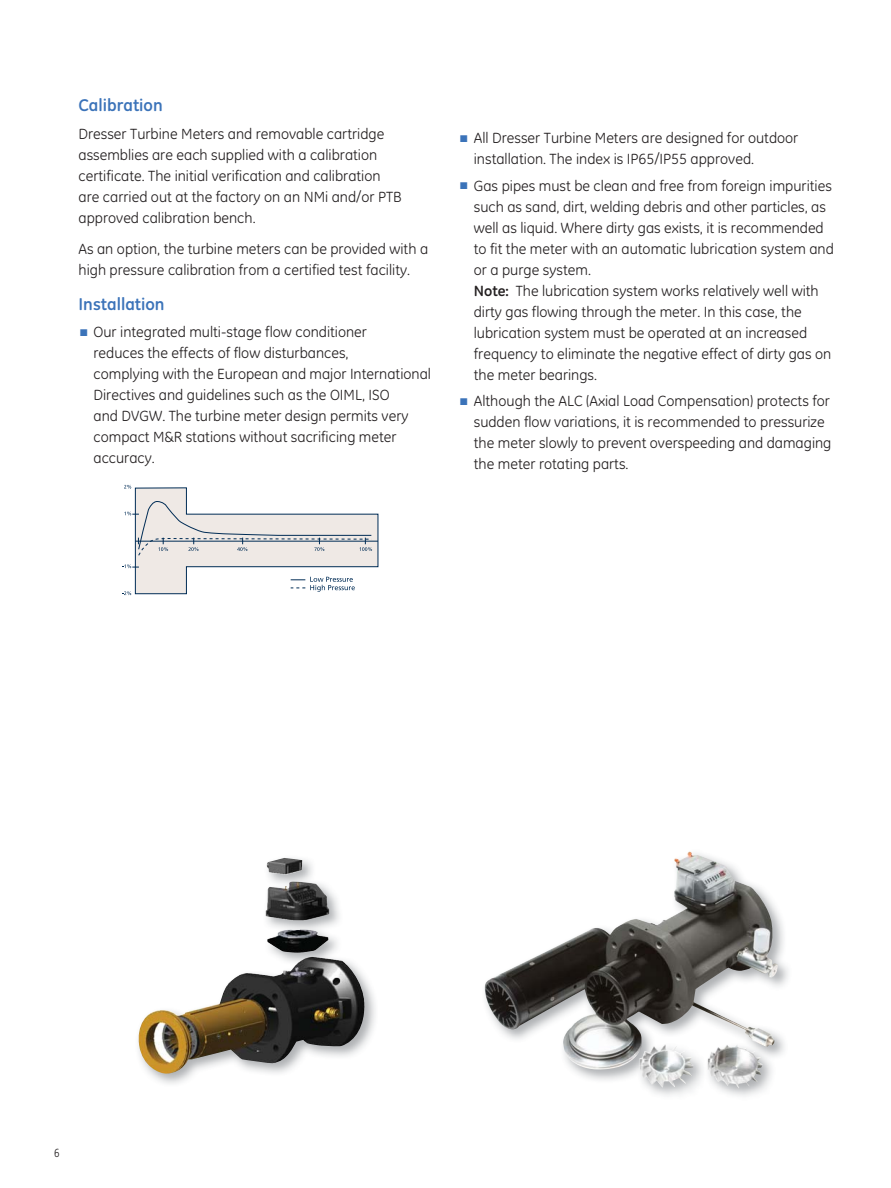
<style>
.page{position:relative;width:891px;height:1188px;background:#fff}
.page>*{position:absolute;margin:0;border:0;box-sizing:border-box;transform-origin:0 0}
.t1{font:700 17.25px "GE Inspira";color:#3b73b9}
.t2{font:15px/21px "GE Inspira";color:#231f20}
.t3{font:12px "GE Inspira Cond";color:#231f20}
.s1{color:#3b73b9}
.s2{font-weight:700}
</style>
<div class="page">
<svg style="left:122px;top:485px;width:256px;height:110px"></svg>
<img style="left:150px;top:857px;width:226px;height:227px">
<img style="left:138px;top:858px;width:227px;height:216px">
<img style="left:484px;top:851px;width:304px;height:245px">
<img style="left:485px;top:852px;width:293px;height:225px">
<p class="t1" style="left:79px;top:99px;width:86px">Calibration</p>
<p class="t2" style="left:79px;top:125px;width:325px">Dresser Turbine Meters and removable cartridge assemblies are each supplied with a calibration certificate. The initial verification and calibration are carried out at the factory on an NMi and/or PTB approved calibration bench.</p>
<p class="t2" style="left:79px;top:240px;width:351px">As an option, the turbine meters can be provided with a high pressure calibration from a certified test facility.</p>
<p class="t1" style="left:79px;top:297px;width:88px">Installation</p>
<p class="t2" style="left:94px;top:323px;width:339px;text-indent:-13px"><span class="s1">■</span> Our integrated multi-stage flow conditioner<br>reduces the effects of flow disturbances,<br>complying with the European and major International Directives and guidelines such as the OIML, ISO<br>and DVGW. The turbine meter design permits very compact M&amp;R stations without sacrificing meter accuracy.</p>
<p class="t2" style="left:474px;top:129px;width:326px;text-indent:-13px"><span class="s1">■</span> All Dresser Turbine Meters are designed for outdoor installation. The index is IP65/IP55 approved.</p>
<p class="t2" style="left:474px;top:177px;width:362px;text-indent:-13px"><span class="s1">■</span> Gas pipes must be clean and free from foreign impurities such as sand, dirt, welding debris and other particles, as well as liquid. Where dirty gas exists, it is recommended to fit the meter with an automatic lubrication system and or a purge system.<br><span class="s2">Note:</span> The lubrication system works relatively well with dirty gas flowing through the meter. In this case, the lubrication system must be operated at an increased frequency to eliminate the negative effect of dirty gas on the meter bearings.</p>
<p class="t2" style="left:474px;top:392px;width:359px;text-indent:-13px"><span class="s1">■</span> Although the ALC (Axial Load Compensation) protects for sudden flow variations, it is recommended to pressurize the meter slowly to prevent overspeeding and damaging the meter rotating parts.</p>
<p class="t3" style="left:54px;top:1148px;width:7px">6</p>
</div>
